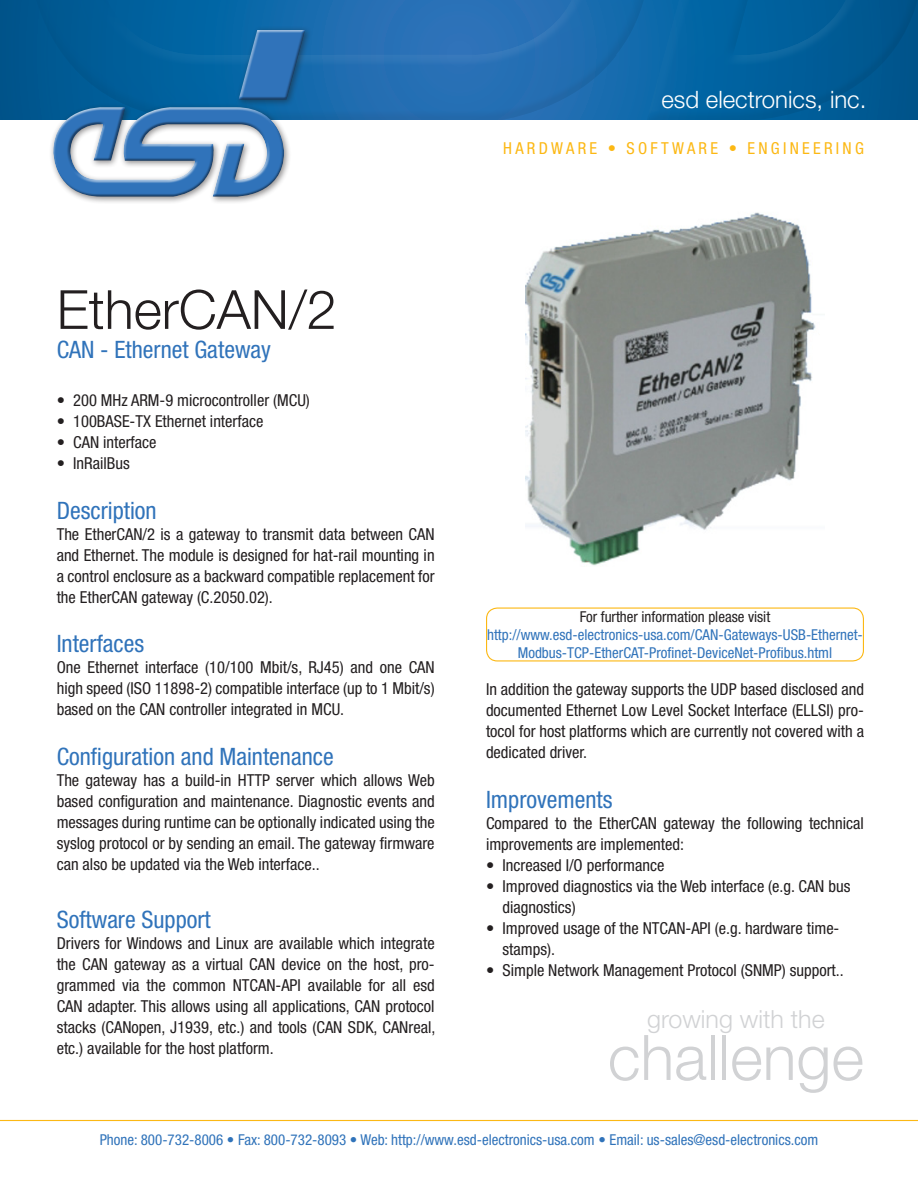
<style>
.page{position:relative;width:918px;height:1188px;background:#fff}
.page>*{position:absolute;margin:0;border:0;box-sizing:border-box;transform-origin:0 0}
.t1{font:300 62.85px "Helvetica Neue LT Std";color:#d1d2d4}
.t2{font:300 54px "Helvetica Neue LT Std";color:#231f20}
.t3{font:300 25.05px "Helvetica Neue LT Std";color:#d1d2d4}
.body_text{font:condensed 24px "Helvetica Neue LT Std";color:#3073ba}
.t4{font:300 24px "Helvetica Neue LT Std";color:#fff}
.body_text-2{font:condensed 16.5px/21px "Helvetica Neue LT Std";color:#231f20;text-align:justify}
.body_text_bullets{font:condensed 16.5px/21px "Helvetica Neue LT Std";color:#231f20}
.t5{font:condensed 16.5px "Helvetica Neue LT Std";letter-spacing:.2em;color:#fcb814}
.t6{font:condensed 15px/18px "Helvetica Neue LT Std";color:#3073ba;text-align:center}
.s1{color:#231f20}
</style>
<div class="page">
<svg style="left:0;top:0;width:918px;height:120px;background:#1165a5"></svg>
<hr style="left:0;top:1120px;width:918px;height:1px;background:#fcb814">
<div style="left:49px;top:25px;width:263px;height:179px;background:#231f20;opacity:.5"></div>
<svg style="left:37px;top:107px;width:13px;height:90px"></svg>
<div style="left:50px;top:27px;width:255px;height:170px;background:#fff;opacity:.75"></div>
<div style="left:55px;top:28px;width:250px;height:169px;background:#231f20;opacity:.5"></div>
<div style="left:486px;top:608px;width:378px;height:54px;border:1px solid #fcb814;border-radius:11px"></div>
<img style="left:526px;top:212px;width:290px;height:354px">
<p class="t4" style="left:662px;top:85px;width:206px">esd electronics, inc.</p>
<p class="t5" style="left:503px;top:139px;width:362px">HARDWARE • SOFTWARE • ENGINEERING</p>
<p class="t2" style="left:57px;top:277px;width:282px">EtherCAN/2</p>
<p class="body_text" style="left:57px;top:335px;width:216px">CAN - Ethernet Gateway</p>
<p class="body_text_bullets" style="left:57px;top:390px;width:255px">• 200 MHz ARM-9 microcontroller (MCU)</p>
<p class="body_text_bullets" style="left:57px;top:411px;width:208px">• 100BASE-TX Ethernet interface</p>
<p class="body_text_bullets" style="left:57px;top:432px;width:101px">• CAN interface</p>
<p class="body_text_bullets" style="left:57px;top:453px;width:75px">• InRailBus</p>
<p class="body_text" style="left:57px;top:496px;width:101px">Description</p>
<p class="body_text-2" style="left:57px;top:523px;width:379px">The EtherCAN/2 is a gateway to transmit data between CAN and Ethernet. The module is designed for hat-rail mounting in a control enclosure as a backward compatible replacement for the EtherCAN gateway (C.2050.02).</p>
<p class="body_text" style="left:57px;top:630px;width:89px">Interfaces</p>
<p class="body_text-2" style="left:57px;top:657px;width:380px">One Ethernet interface (10/100 Mbit/s, RJ45) and one CAN high speed (ISO 11898-2) compatible interface (up to 1 Mbit/s) based on the CAN controller integrated in MCU.</p>
<p class="body_text" style="left:57px;top:743px;width:279px">Configuration and Maintenance</p>
<p class="body_text-2" style="left:57px;top:770px;width:380px">The gateway has a build-in HTTP server which allows Web based configuration and maintenance. Diagnostic events and messages during runtime can be optionally indicated using the syslog protocol or by sending an email. The gateway firmware can also be updated via the Web interface..</p>
<p class="body_text" style="left:57px;top:905px;width:156px">Software Support</p>
<p class="body_text-2" style="left:57px;top:932px;width:380px">Drivers for Windows and Linux are available which integrate the CAN gateway as a virtual CAN device on the host, pro&shy;grammed via the common NTCAN-API available for all esd CAN adapter. This allows using all applications, CAN protocol stacks (CANopen, J1939, etc.) and tools (CAN SDK, CANreal, etc.) available for the host platform.</p>
<p class="t6" style="left:487px;top:607px;width:377px"><span class="s1">For further information please visit </span>http://www.esd-electronics-usa.com/CAN-Gateways-USB-Ethernet-<br>Modbus-TCP-EtherCAT-Profinet-DeviceNet-Profibus.html</p>
<p class="body_text-2" style="left:486px;top:679px;width:380px">In addition the gateway supports the UDP based disclosed and documented Ethernet Low Level Socket Interface (ELLSI) pro&shy;tocol for host platforms which are currently not covered with a dedicated driver.</p>
<p class="body_text" style="left:486px;top:785px;width:128px">Improvements</p>
<p class="body_text-2" style="left:486px;top:812px;width:380px">Compared to the EtherCAN gateway the following technical improvements are implemented:</p>
<p class="body_text_bullets" style="left:486px;top:854px;width:180px">• Increased I/O performance</p>
<p class="body_text_bullets" style="left:502px;top:875px;width:349px;text-indent:-16px">• Improved diagnostics via the Web interface (e.g. CAN bus diagnostics)</p>
<p class="body_text_bullets" style="left:502px;top:917px;width:338px;text-indent:-16px">• Improved usage of the NTCAN-API (e.g. hardware time&shy;stamps).</p>
<p class="body_text_bullets" style="left:486px;top:959px;width:359px">• Simple Network Management Protocol (SNMP) support..</p>
<p class="t3" style="left:647px;top:1004px;width:179px">growing with the</p>
<p class="t1" style="left:608px;top:1019px;width:258px">challenge</p>
<p class="t6" style="left:100px;top:1130px;width:720px">Phone: 800-732-8006 • Fax: 800-732-8093 • Web: http://www.esd-electronics-usa.com • Email: us-sales@esd-electronics.com</p>
</div>
